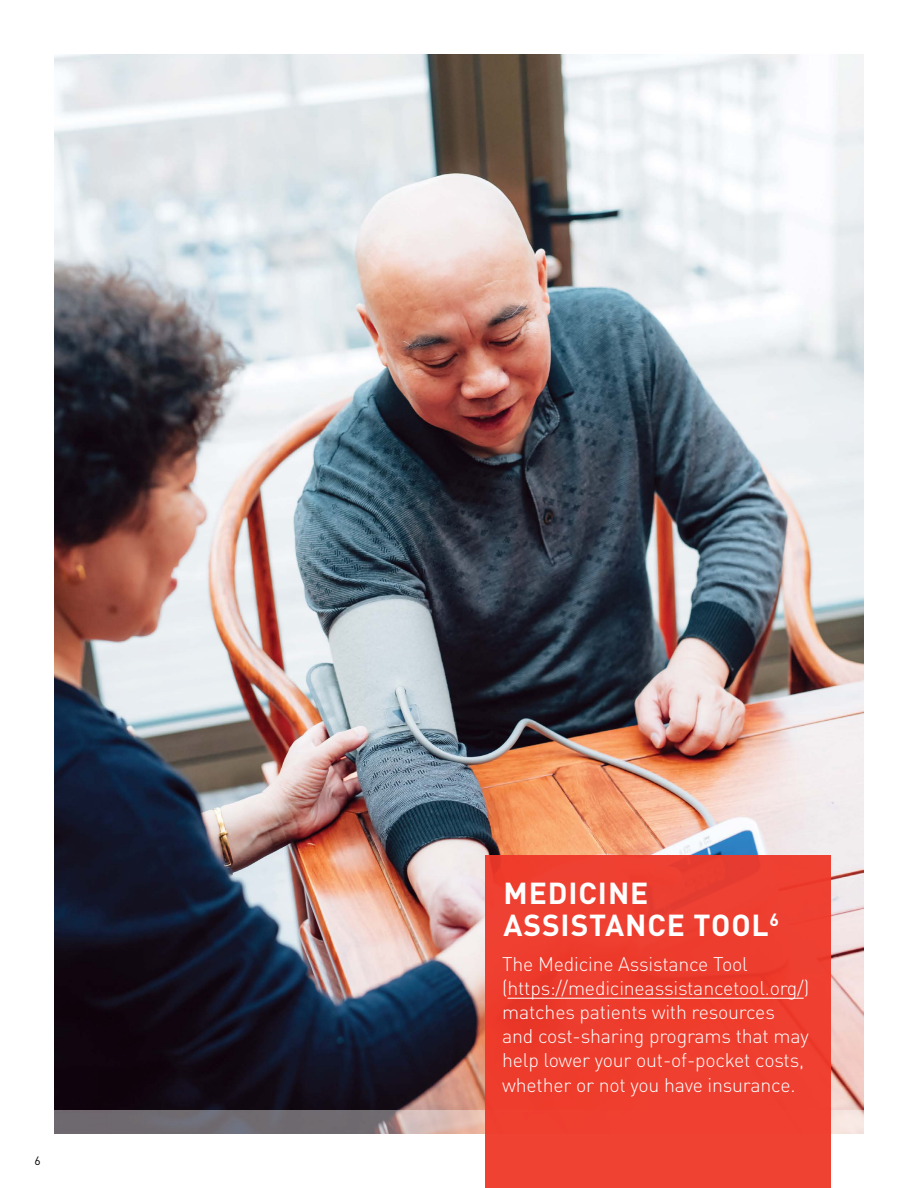
<style>
.page{position:relative;width:918px;height:1188px;background:#fff}
.page>*{position:absolute;margin:0;border:0;box-sizing:border-box;transform-origin:0 0}
.t1{font:700 30px/31.5px "DINOT";letter-spacing:.03em;color:#fff}
.t2{font:300 19.5px/24px "DINOT";letter-spacing:-.01em;color:#fff}
.t3{font:12px "DINOT";color:#000}
</style>
<div class="page">
<img style="left:54px;top:54px;width:810px;height:1056px">
<svg style="left:54px;top:1110px;width:810px;height:24px;background:#8e8385"></svg>
<div style="left:485px;top:855px;width:345px;height:333px;background:#ef3f30"></div>
<hr style="left:508px;top:998px;width:296px;height:1px;background:#fff">
<p class="t3" style="left:35px;top:1151px;width:8px">6</p>
<h1 class="t1" style="left:503px;top:876px;width:277px">MEDICINE<br>ASSISTANCE TOOL<sup>6</sup></h1>
<p class="t2" style="left:502px;top:951px;width:309px">The Medicine Assistance Tool (https://medicineassistancetool.org/) matches patients with resources and cost-sharing programs that may help lower your out-of-pocket costs, whether or not you have insurance.</p>
</div>
